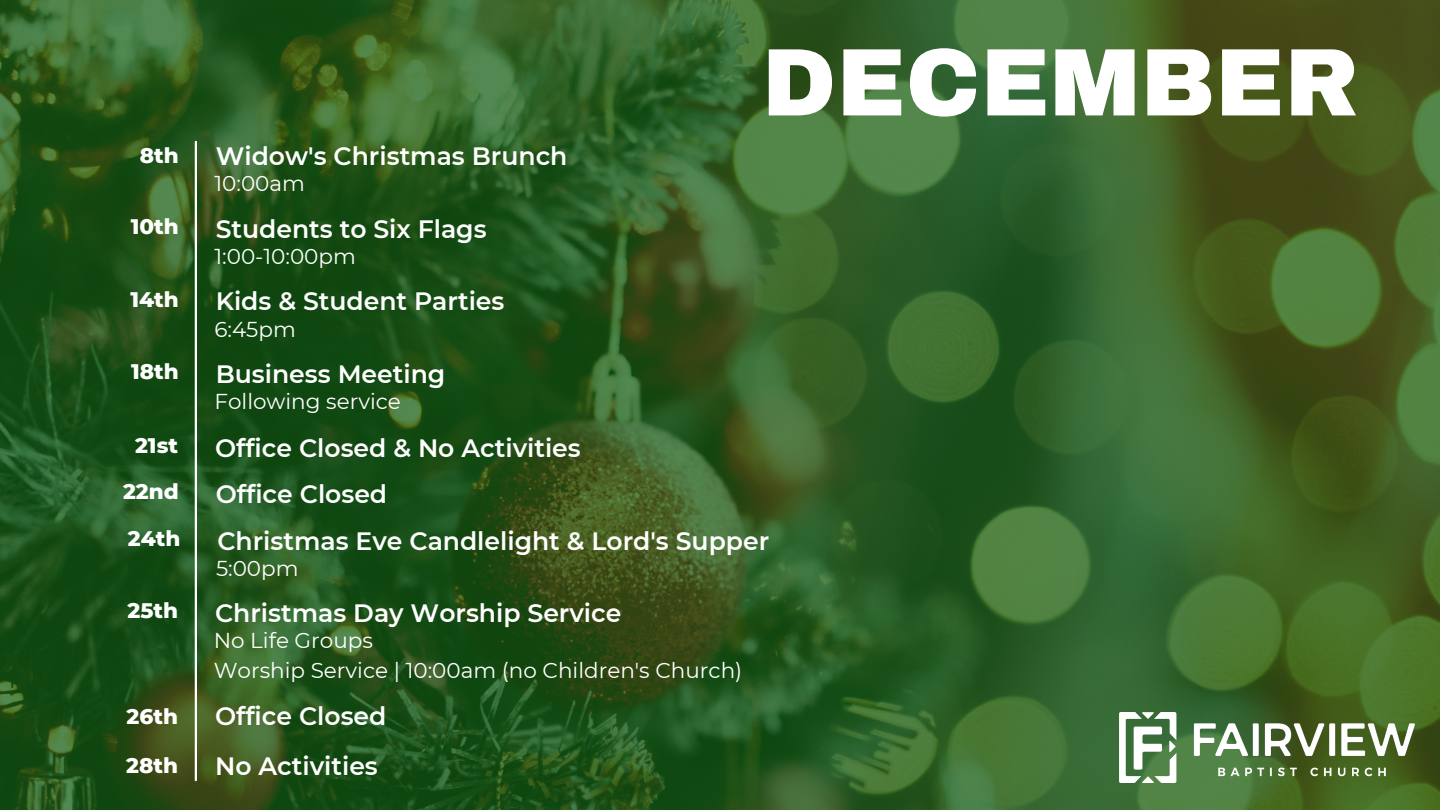
<style>
.page{position:relative;width:1440px;height:810px;background:#fff}
.page>*{position:absolute;margin:0;border:0;box-sizing:border-box;transform-origin:0 0}
.t1{font:900 96px "Archivo";color:#fff}
.t2{font:600 25.1px/47px "Montserrat";color:#fff}
.t3{font:21.5px/29.5px "Montserrat";color:#fff}
.t4{font:800 21.5px "Montserrat";color:#fff}
</style>
<div class="page">
<img style="left:0;top:0;width:1440px;height:810px">
<hr style="left:195px;top:142px;width:2px;height:638px;background:#fff">
<img style="left:1120px;top:712px;width:294px;height:70px">
<h1 class="t1" style="left:762px;top:31px;width:599px">DECEMBER</h1>
<p class="t4" style="left:140px;top:142px;width:40px">8th</p>
<p class="t2" style="left:216px;top:132px;width:353px">Widow's Christmas Brunch</p>
<p class="t3" style="left:214px;top:168px;width:92px">10:00am</p>
<p class="t4" style="left:131px;top:214px;width:50px">10th</p>
<p class="t2" style="left:216px;top:206px;width:272px">Students to Six Flags</p>
<p class="t3" style="left:214px;top:242px;width:143px">1:00-10:00pm</p>
<p class="t4" style="left:130px;top:286px;width:50px">14th</p>
<p class="t2" style="left:216px;top:278px;width:290px">Kids &amp; Student Parties</p>
<p class="t3" style="left:214px;top:314px;width:83px">6:45pm</p>
<p class="t4" style="left:131px;top:358px;width:49px">18th</p>
<p class="t2" style="left:216px;top:350px;width:231px">Business Meeting</p>
<p class="t3" style="left:214px;top:387px;width:188px">Following service</p>
<p class="t4" style="left:135px;top:432px;width:44px">21st</p>
<p class="t2" style="left:215px;top:424px;width:367px">Office Closed &amp; No Activities</p>
<p class="t4" style="left:123px;top:478px;width:57px">22nd</p>
<p class="t2" style="left:216px;top:470px;width:555px">Office Closed<br>Christmas Eve Candlelight &amp; Lord's Supper</p>
<p class="t3" style="left:216px;top:553px;width:84px">5:00pm</p>
<p class="t4" style="left:128px;top:525px;width:54px">24th</p>
<p class="t4" style="left:128px;top:598px;width:52px">25th</p>
<p class="t2" style="left:215px;top:590px;width:408px">Christmas Day Worship Service</p>
<p class="t3" style="left:214px;top:626px;width:530px">No Life Groups<br>Worship Service | 10:00am (no Children's Church)</p>
<p class="t4" style="left:127px;top:703px;width:53px">26th</p>
<p class="t2" style="left:215px;top:693px;width:173px">Office Closed</p>
<p class="t4" style="left:126px;top:752px;width:53px">28th</p>
<p class="t2" style="left:215px;top:742px;width:164px">No Activities</p>
</div>
